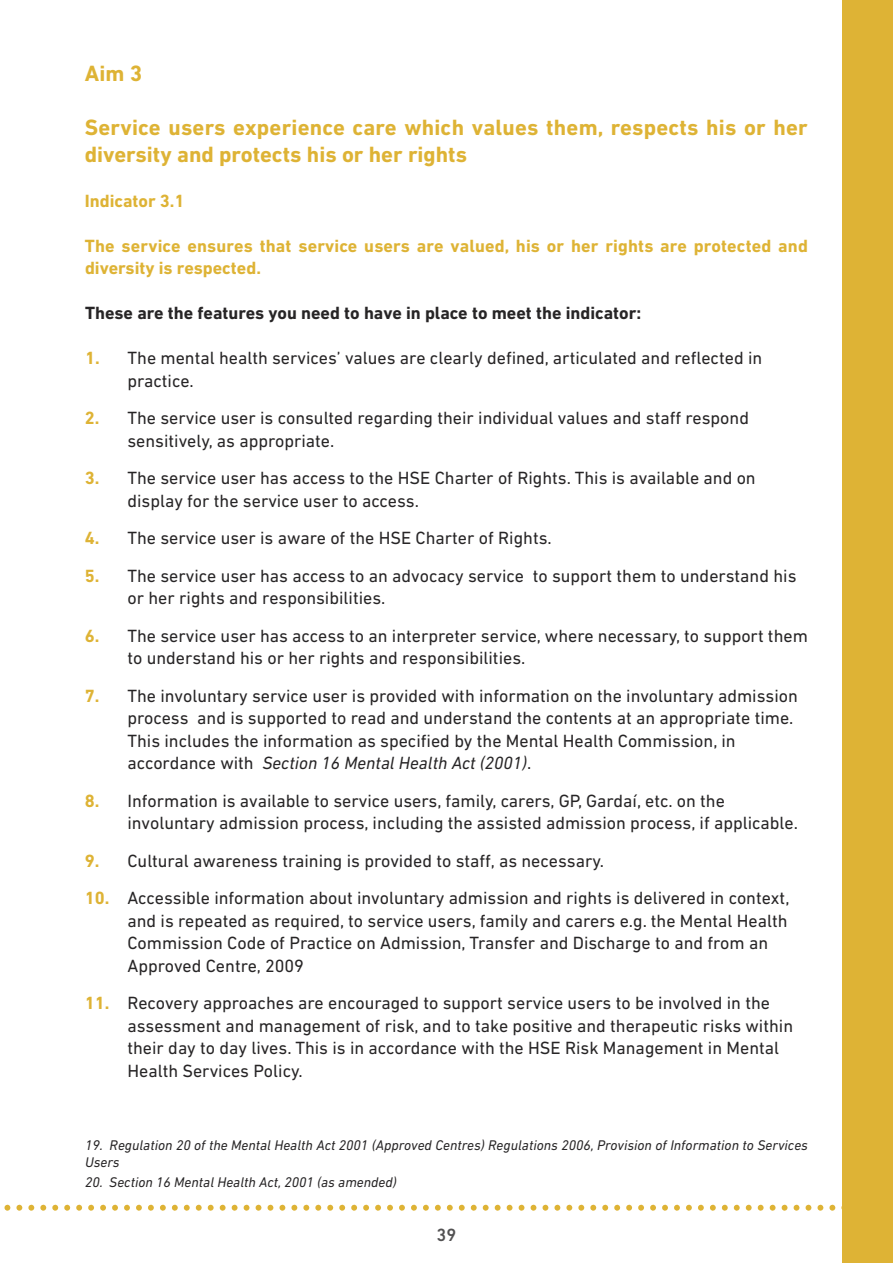
<style>
.page{position:relative;width:893px;height:1263px;background:#fff}
.page>*{position:absolute;margin:0;border:0;box-sizing:border-box;transform-origin:0 0}
.t1{font:700 22.5px/27px "DIN Next LT Pro";letter-spacing:.005em;color:#deb335}
.t2{font:18px/22.5px "DIN Next LT Pro";color:#272526}
.t3{font:700 18px/22.5px "DIN Next LT Pro";letter-spacing:.01em;color:#deb335}
.t4{font:700 18px "DIN Next LT Pro";color:#272526}
.t5{font:500 18px "DIN Next LT Pro";color:#525152}
.t6{font:italic 14.25px/17.1px "DIN Next LT Pro";color:#272526}
.s1{font-weight:700;color:#deb335}
.s2{font-style:italic}
</style>
<div class="page">
<svg style="left:4px;top:1205px;width:838px;height:6px"></svg>
<div style="left:842px;top:0;width:51px;height:1263px;background:#deb335"></div>
<p class="t1" style="left:85px;top:62px;width:59px">Aim 3</p>
<p class="t1" style="left:85px;top:116px;width:724px">Service users experience care which values them, respects his or her diversity and protects his or her rights</p>
<p class="t3" style="left:85px;top:191px;width:101px">Indicator 3.1</p>
<p class="t3" style="left:85px;top:236px;width:725px">The service ensures that service users are valued, his or her rights are protected and diversity is respected.</p>
<p class="t4" style="left:85px;top:307px;width:558px">These are the features you need to have in place to meet the indicator:</p>
<p class="t2" style="left:127px;top:348px;width:636px;text-indent:-42px"><span class="s1">1.</span> The mental health services’ values are clearly defined, articulated and reflected in practice.</p>
<p class="t2" style="left:127px;top:408px;width:623px;text-indent:-43px"><span class="s1">2.</span> The service user is consulted regarding their individual values and staff respond sensitively, as appropriate.</p>
<p class="t2" style="left:127px;top:468px;width:630px;text-indent:-43px"><span class="s1">3.</span> The service user has access to the HSE Charter of Rights. This is available and on display for the service user to access.</p>
<p class="t2" style="left:85px;top:528px;width:468px"><span class="s1">4.</span> The service user is aware of the HSE Charter of Rights.</p>
<p class="t2" style="left:127px;top:566px;width:671px;text-indent:-43px"><span class="s1">5.</span> The service user has access to an advocacy service to support them to understand his or her rights and responsibilities.</p>
<p class="t2" style="left:127px;top:626px;width:682px;text-indent:-42px"><span class="s1">6.</span> The service user has access to an interpreter service, where necessary, to support them to understand his or her rights and responsibilities.</p>
<p class="t2" style="left:127px;top:686px;width:672px;text-indent:-43px"><span class="s1">7.</span> The involuntary service user is provided with information on the involuntary admission process and is supported to read and understand the contents at an appropriate time.<br>This includes the information as specified by the Mental Health Commission, in accordance with <span class="s2">Section 16 Mental Health Act (2001)</span>.</p>
<p class="t2" style="left:127px;top:791px;width:672px;text-indent:-43px"><span class="s1">8.</span> Information is available to service users, family, carers, GP, Gardaí, etc. on the involuntary admission process, including the assisted admission process, if applicable.</p>
<p class="t2" style="left:85px;top:851px;width:521px"><span class="s1">9.</span> Cultural awareness training is provided to staff, as necessary.</p>
<p class="t2" style="left:127px;top:888px;width:663px;text-indent:-43px"><span class="s1">10.</span> Accessible information about involuntary admission and rights is delivered in context, and is repeated as required, to service users, family and carers e.g. the Mental Health Commission Code of Practice on Admission, Transfer and Discharge to and from an Approved Centre, 2009</p>
<p class="t2" style="left:127px;top:993px;width:667px;text-indent:-43px"><span class="s1">11.</span> Recovery approaches are encouraged to support service users to be involved in the assessment and management of risk, and to take positive and therapeutic risks within their day to day lives. This is in accordance with the HSE Risk Management in Mental Health Services Policy.</p>
<p class="t6" style="left:85px;top:1138px;width:724px">19. Regulation 20 of the Mental Health Act 2001 (Approved Centres) Regulations 2006, Provision of Information to Services<br>Users</p>
<p class="t6" style="left:85px;top:1175px;width:313px">20. Section 16 Mental Health Act, 2001 (as amended)</p>
<p class="t5" style="left:437px;top:1229px;width:21px">39</p>
</div>
